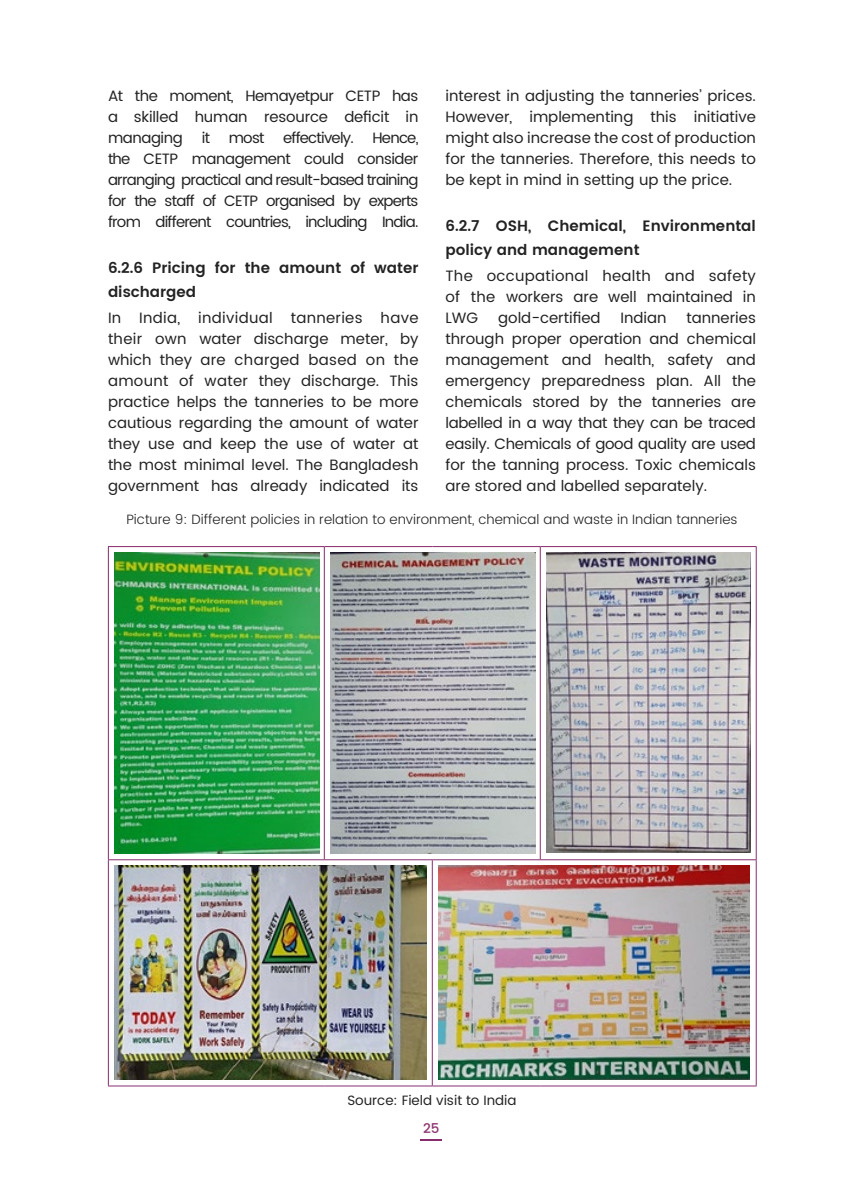
<style>
.page{position:relative;width:864px;height:1188px;background:#fff}
.page>*{position:absolute;margin:0;border:0;box-sizing:border-box;transform-origin:0 0}
.t1{font:15px/21px "Poppins";color:#222223;text-align:justify}
.t2{font:600 15px/24px "Poppins";color:#222223}
.t3{font:300 13.5px "Poppins";color:#222223}
.t4{font:13.5px "Poppins";color:#222223}
.t5{font:500 13.5px "Poppins";color:#8c3471}
</style>
<div class="page">
<svg style="left:421px;top:1139px;width:21px;height:1px"></svg>
<hr style="left:108px;top:546px;width:216px;height:1px;background:#882c6e">
<hr style="left:108px;top:547px;width:1px;height:312px;background:#882c6e">
<hr style="left:324px;top:546px;width:108px;height:1px;background:#882c6e">
<hr style="left:324px;top:547px;width:1px;height:312px;background:#882c6e">
<hr style="left:432px;top:546px;width:108px;height:1px;background:#882c6e">
<hr style="left:540px;top:546px;width:217px;height:1px;background:#882c6e">
<hr style="left:540px;top:547px;width:1px;height:312px;background:#882c6e">
<hr style="left:756px;top:547px;width:1px;height:312px;background:#882c6e">
<hr style="left:108px;top:859px;width:216px;height:1px;background:#882c6e">
<hr style="left:108px;top:860px;width:1px;height:226px;background:#882c6e">
<hr style="left:324px;top:859px;width:108px;height:1px;background:#882c6e">
<hr style="left:432px;top:859px;width:108px;height:1px;background:#882c6e">
<hr style="left:432px;top:860px;width:1px;height:226px;background:#882c6e">
<hr style="left:540px;top:859px;width:217px;height:1px;background:#882c6e">
<hr style="left:756px;top:860px;width:1px;height:226px;background:#882c6e">
<hr style="left:108px;top:1086px;width:216px;height:1px;background:#882c6e">
<hr style="left:324px;top:1086px;width:108px;height:1px;background:#882c6e">
<hr style="left:432px;top:1086px;width:108px;height:1px;background:#882c6e">
<hr style="left:540px;top:1086px;width:217px;height:1px;background:#882c6e">
<img style="left:114px;top:553px;width:206px;height:301px">
<img style="left:330px;top:553px;width:206px;height:301px">
<img style="left:546px;top:553px;width:204px;height:300px">
<img style="left:114px;top:866px;width:313px;height:214px">
<img style="left:438px;top:866px;width:312px;height:214px">
<p class="t1" style="left:446px;top:86px;width:312px">interest in adjusting the tanneries’ prices.<br>However, implementing this initiative might also increase the cost of production for the tanneries. Therefore, this needs to be kept in mind in setting up the price.</p>
<p class="t2" style="left:446px;top:214px;width:312px">6.2.7 OSH, Chemical, Environmental policy and management</p>
<p class="t1" style="left:446px;top:266px;width:312px">The occupational health and safety of the workers are well maintained in LWG</p>
<p class="t1" style="left:108px;top:86px;width:312px">At the moment, Hemayetpur CETP has a skilled human resource deficit in managing</p>
<p class="t1" style="left:108px;top:128px;width:312px;text-indent:94px">it most effectively. Hence, the CETP management could consider arranging practical and result-based training for the staff of CETP organised by experts from different countries, including India.</p>
<p class="t2" style="left:108px;top:256px;width:312px">6.2.6 Pricing for the amount of water discharged</p>
<p class="t1" style="left:108px;top:308px;width:312px">In India, individual tanneries have their own water discharge meter, by which they are charged based on the amount of water they discharge. This practice helps the tanneries to be more cautious regarding the amount of water they use and keep the use of water at the most minimal level. The Bangladesh government has already indicated its</p>
<p class="t1" style="left:498px;top:308px;width:104px">gold-certified</p>
<p class="t1" style="left:620px;top:308px;width:48px">Indian</p>
<p class="t1" style="left:446px;top:308px;width:312px;text-indent:241px">tanneries through proper operation and chemical management and health, safety and emergency preparedness plan. All the chemicals stored by the tanneries are labelled in a way that they can be traced easily. Chemicals of good quality are used for the tanning process. Toxic chemicals are stored and labelled separately.</p>
<p class="t3" style="left:126px;top:510px;width:613px">Picture 9: Different policies in relation to environment, chemical and waste in Indian tanneries</p>
<p class="t4" style="left:347px;top:1090px;width:171px">Source: Field visit to India</p>
<p class="t5" style="left:423px;top:1118px;width:18px">25</p>
</div>
